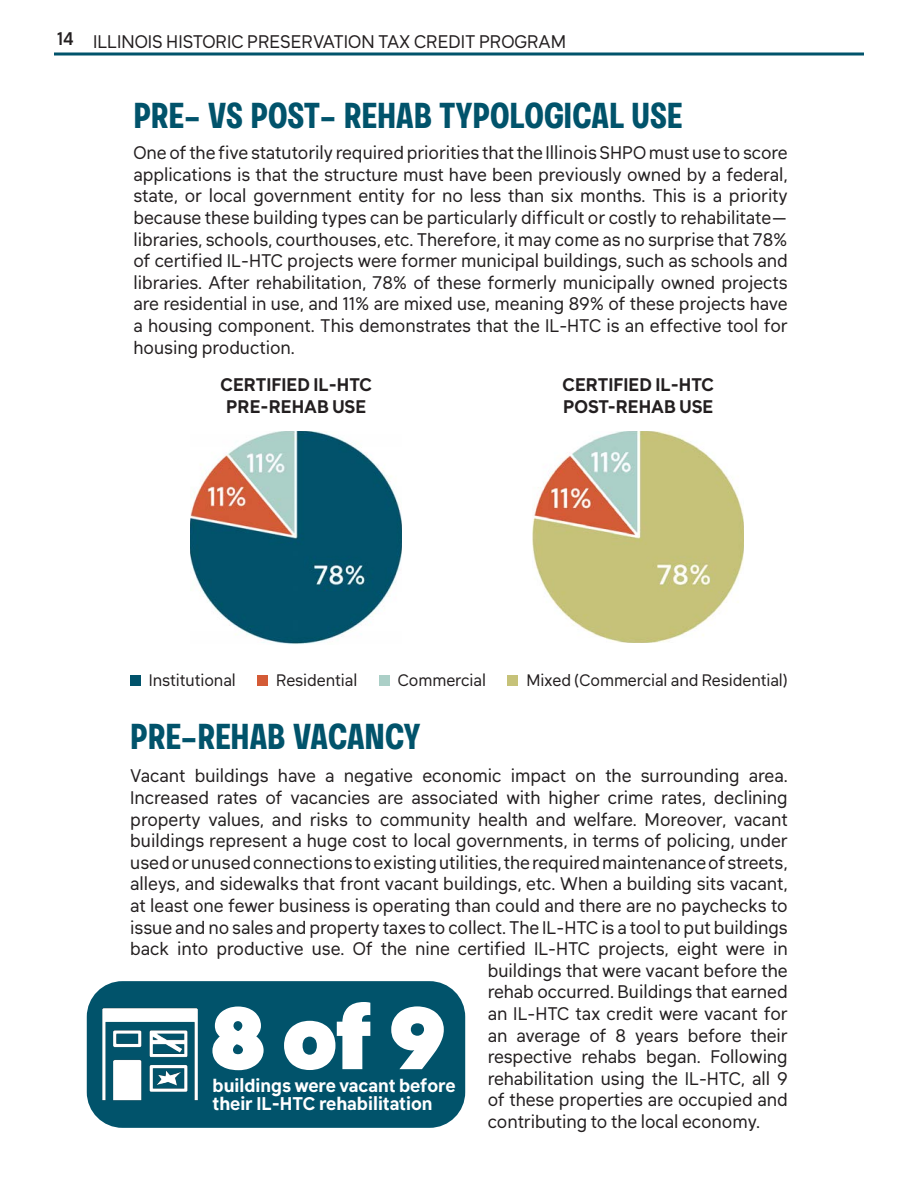
<style>
.page{position:relative;width:918px;height:1188px;background:#fff}
.page>*{position:absolute;margin:0;border:0;box-sizing:border-box;transform-origin:0 0}
.t1{font:900 87px "Klima";color:#fff}
.t2{font:600 36px "Laguna Vintage Con";color:#01536b}
.t3{font:700 18.15px/18.1px "Klima";color:#fff}
.Paragraph_Style_1{font:18px/21.6px "Klima";color:#231f20;text-align:justify}
.t4{font:700 18px/21.6px "Klima";color:#231f20;text-align:center}
.t5{font:16.35px "Klima";color:#231f20}
.s1{font-weight:500}
</style>
<div class="page">
<img style="left:191px;top:431px;width:211px;height:213px">
<img style="left:533px;top:431px;width:211px;height:212px">
<div style="left:130px;top:675px;width:10px;height:10px;background:#01536b"></div>
<div style="left:258px;top:675px;width:10px;height:10px;background:#d45b36"></div>
<div style="left:379px;top:675px;width:10px;height:10px;background:#abcfc7"></div>
<div style="left:508px;top:675px;width:10px;height:10px;background:#c6c279"></div>
<div style="left:87px;top:981px;width:378px;height:147px;background:#01536b;border-radius:36px"></div>
<img style="left:102px;top:1008px;width:96px;height:93px">
<svg style="left:54px;top:52px;width:810px;height:4px;background:#407d8f"></svg>
<p class="Paragraph_Style_1" style="left:57px;top:29px;width:511px"><span class="s1">14</span> ILLINOIS HISTORIC PRESERVATION TAX CREDIT PROGRAM</p>
<p class="t2" style="left:134px;top:93px;width:550px">PRE- VS POST- REHAB TYPOLOGICAL USE</p>
<p class="Paragraph_Style_1" style="left:134px;top:141px;width:656px">One of the five statutorily required priorities that the Illinois SHPO must use to score applications is that the structure must have been previously owned by a federal, state, or local government entity for no less than six months. This is a priority because these building types can be particularly difficult or costly to rehabilitate— libraries, schools, courthouses, etc. Therefore, it may come as no surprise that 78% of certified IL-HTC projects were former municipal buildings, such as schools and libraries. After rehabilitation, 78% of these formerly municipally owned projects are residential in use, and 11% are mixed use, meaning 89% of these projects have a housing component. This demonstrates that the IL-HTC is an effective tool for housing production.</p>
<p class="t4" style="left:220px;top:372px;width:153px">CERTIFIED IL-HTC<br>PRE-REHAB USE</p>
<p class="t4" style="left:562px;top:372px;width:153px;text-align:left">CERTIFIED IL-HTC<br>POST-REHAB USE</p>
<p class="t5" style="left:149px;top:667px;width:89px">Institutional</p>
<p class="t5" style="left:276px;top:667px;width:83px">Residential</p>
<p class="t5" style="left:398px;top:667px;width:90px">Commercial</p>
<p class="t5" style="left:526px;top:667px;width:263px">Mixed (Commercial and Residential)</p>
<p class="t2" style="left:130px;top:714px;width:292px">PRE-REHAB VACANCY</p>
<p class="Paragraph_Style_1" style="left:130px;top:764px;width:659px">Vacant buildings have a negative economic impact on the surrounding area.</p>
<p class="Paragraph_Style_1" style="left:130px;top:785px;width:659px">Increased rates of vacancies are associated with higher crime rates, declining</p>
<p class="Paragraph_Style_1" style="left:130px;top:807px;width:659px">property values, and risks to community health and welfare. Moreover, vacant</p>
<p class="Paragraph_Style_1" style="left:130px;top:828px;width:659px">buildings represent a huge cost to local governments, in terms of policing, under</p>
<p class="Paragraph_Style_1" style="left:130px;top:850px;width:659px">used or unused connections to existing utilities, the required maintenance of streets,</p>
<p class="Paragraph_Style_1" style="left:130px;top:872px;width:659px">alleys, and sidewalks that front vacant buildings, etc. When a building sits vacant,</p>
<p class="Paragraph_Style_1" style="left:130px;top:893px;width:659px">at least one fewer business is operating than could and there are no paychecks to</p>
<p class="Paragraph_Style_1" style="left:130px;top:915px;width:659px">issue and no sales and property taxes to collect. The IL-HTC is a tool to put buildings</p>
<p class="Paragraph_Style_1" style="left:130px;top:936px;width:659px">back into productive use. Of the nine certified IL-HTC projects, eight were in</p>
<p class="Paragraph_Style_1" style="left:488px;top:958px;width:302px">buildings that were vacant before the</p>
<p class="Paragraph_Style_1" style="left:488px;top:980px;width:302px">rehab occurred. Buildings that earned</p>
<p class="Paragraph_Style_1" style="left:488px;top:1001px;width:301px">an IL-HTC tax credit were vacant for</p>
<p class="Paragraph_Style_1" style="left:488px;top:1023px;width:301px">an average of 8 years before their</p>
<p class="Paragraph_Style_1" style="left:488px;top:1044px;width:301px">respective rehabs began. Following</p>
<p class="Paragraph_Style_1" style="left:488px;top:1066px;width:301px">rehabilitation using the IL-HTC, all 9</p>
<p class="Paragraph_Style_1" style="left:488px;top:1088px;width:301px">of these properties are occupied and</p>
<p class="Paragraph_Style_1" style="left:488px;top:1109px;width:274px">contributing to the local economy.</p>
<p class="t1" style="left:211px;top:970px;width:236px">8 of 9</p>
<p class="t3" style="left:213px;top:1074px;width:244px">buildings were vacant before their IL-HTC rehabilitation</p>
</div>
